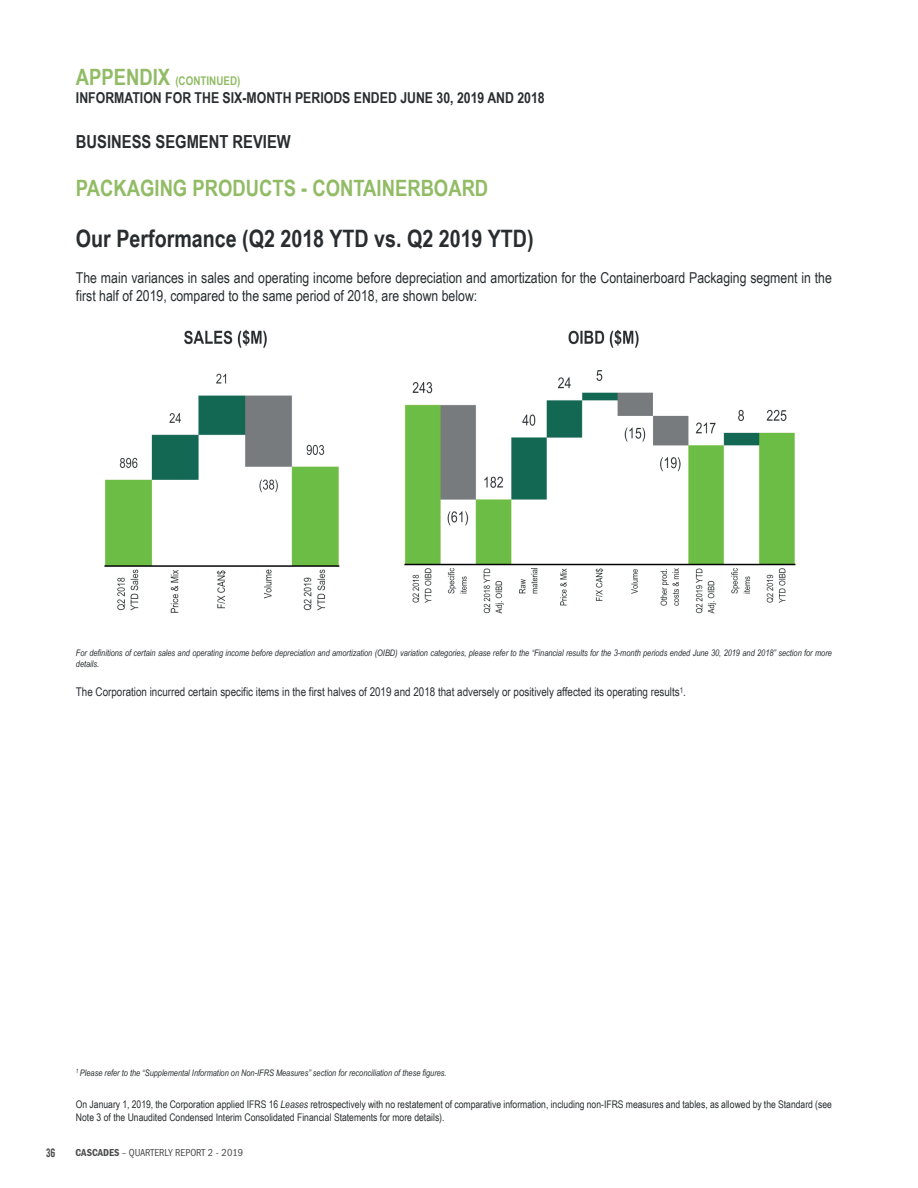
<style>
.page{position:relative;width:918px;height:1188px;background:#fff}
.page>*{position:absolute;margin:0;border:0;box-sizing:border-box;transform-origin:0 0}
.t1{font:700 24px "Arial Narrow";color:#292d2f}
.t2{font:700 22.5px "Arial Narrow";color:#91bc65}
.t3{font:700 18px "Arial Narrow";color:#292d2f}
.t4{font:15px/18px "Arial Narrow";color:#292d2f}
.t5{font:700 15px "Arial Narrow";color:#292d2f}
.t6{font:12px "Arial Narrow";color:#292d2f}
.t7{font:700 12px "Arial Narrow";color:#91bc65}
.t8{font:12px "Cafeta";color:#4b4c4d}
.t9{font:10.5px/12.6px "Arial Narrow";color:#292d2f}
.t10{font:condensed 10.5px "ITC Franklin Gothic Std";color:#4b4c4d}
.t11{font:italic 9px/10.8px "Arial Narrow";color:#292d2f}
.s1{font-size:22.5px}
.s2{font-style:italic}
.s3{font-family:"ITC Franklin Gothic Std Dm Cd";font-stretch:normal}
</style>
<div class="page">
<img style="left:104px;top:329px;width:692px;height:285px">
<h3 class="t7" style="left:76px;top:72px;width:166px"><span class="s1">APPENDIX</span> (CONTINUED)</h3>
<h3 class="t5" style="left:76px;top:87px;width:470px">INFORMATION FOR THE SIX-MONTH PERIODS ENDED JUNE 30, 2019 AND 2018</h3>
<h3 class="t3" style="left:76px;top:128px;width:216px">BUSINESS SEGMENT REVIEW</h3>
<h2 class="t2" style="left:76px;top:171px;width:414px">PACKAGING PRODUCTS - CONTAINERBOARD</h2>
<h1 class="t1" style="left:76px;top:220px;width:459px">Our Performance (Q2 2018 YTD vs. Q2 2019 YTD)</h1>
<h3 class="t4" style="left:76px;top:268px;width:758px">The main variances in sales and operating income before depreciation and amortization for the Containerboard Packaging segment in the first half of 2019, compared to the same period of 2018, are shown below:</h3>
<p class="t11" style="left:76px;top:648px;width:758px">For definitions of certain sales and operating income before depreciation and amortization (OIBD) variation categories, please refer to the “Financial results for the 3-month periods ended June 30, 2019 and 2018” section for more details.</p>
<h3 class="t6" style="left:76px;top:683px;width:612px">The Corporation incurred certain specific items in the first halves of 2019 and 2018 that adversely or positively affected its operating results<sup>1</sup>.</h3>
<p class="t11" style="left:76px;top:1067px;width:372px"><sup>1</sup> Please refer to the “Supplemental Information on Non-IFRS Measures” section for reconciliation of these figures.</p>
<p class="t9" style="left:76px;top:1098px;width:758px">On January 1, 2019, the Corporation applied IFRS 16 <span class="s2">Leases</span> retrospectively with no restatement of comparative information, including non-IFRS measures and tables, as allowed by the Standard (see<br>Note 3 of the Unaudited Condensed Interim Consolidated Financial Statements for more details).</p>
<h3 class="t8" style="left:46px;top:1146px;width:11px">36</h3>
<p class="t10" style="left:76px;top:1147px;width:169px"><span class="s3">CASCADES</span> – QUARTERLY REPORT 2 - 2019</p>
</div>
